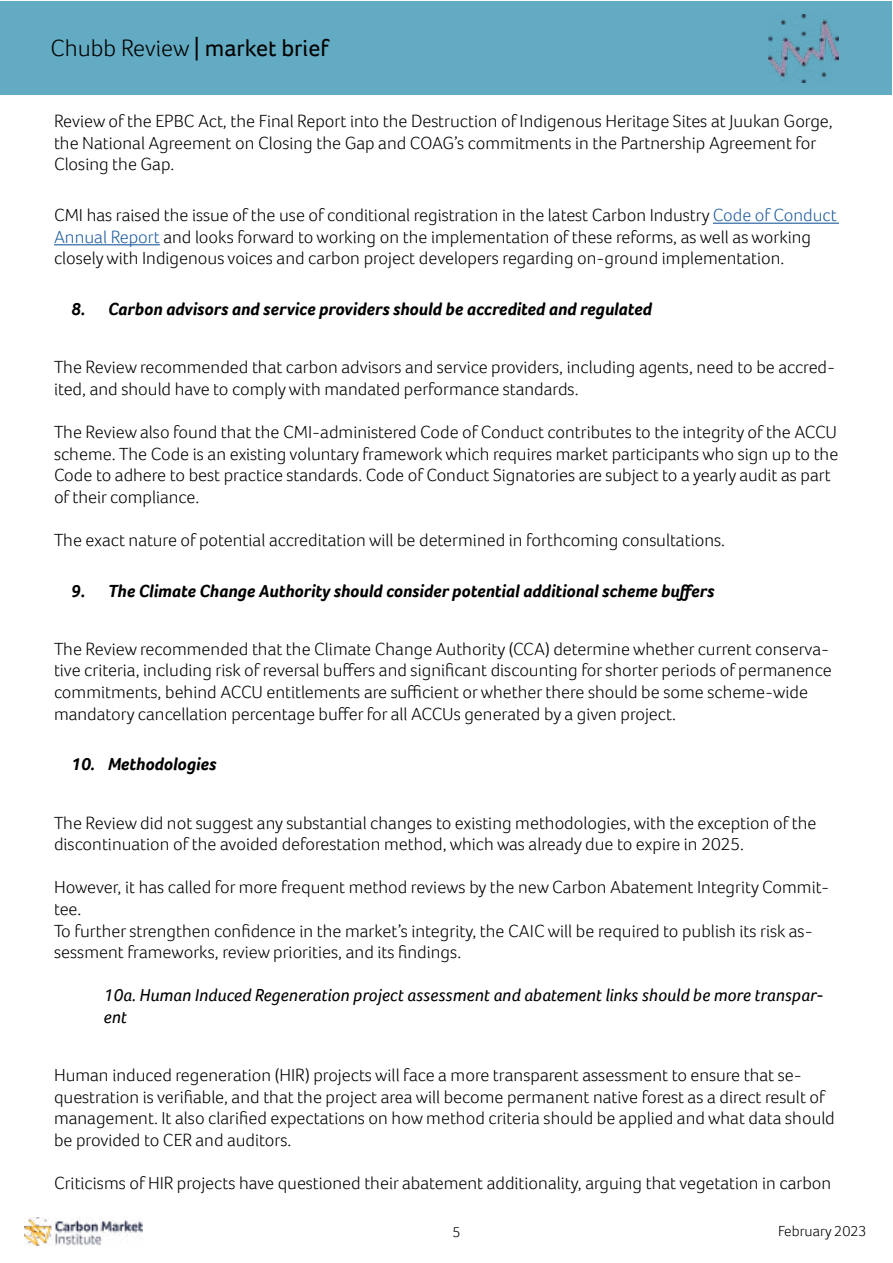
<style>
.page{position:relative;width:893px;height:1263px;background:#fff}
.page>*{position:absolute;margin:0;border:0;box-sizing:border-box;transform-origin:0 0}
.t1{font:24px "Foco";color:#000}
.t2{font:300 18px/21.6px "Foco";color:#000}
.t3{font:italic 700 18px "Foco";color:#000}
.t4{font:italic 18px/21.6px "Foco";color:#000}
.t5{font:300 15px "Foco";color:#000}
.s1{font-weight:300}
.s2{color:#215e9e}
</style>
<div class="page">
<div style="left:1px;top:1px;width:891px;height:93px;background:#62abc2"></div>
<img style="left:769px;top:14px;width:70px;height:68px">
<img style="left:25px;top:1217px;width:117px;height:29px">
<hr style="left:713px;top:223px;width:126px;height:1px;background:#215e9e">
<hr style="left:54px;top:244px;width:106px;height:1px;background:#215e9e">
<h1 class="t1" style="left:50px;top:32px;width:279px"><span class="s1">Chubb Review</span> | market brief</h1>
<p class="t2" style="left:54px;top:110px;width:780px">Review of the EPBC Act, the Final Report into the Destruction of Indigenous Heritage Sites at Juukan Gorge, the National Agreement on Closing the Gap and COAG’s commitments in the Partnership Agreement for<br>Closing the Gap.</p>
<p class="t2" style="left:54px;top:204px;width:784px">CMI has raised the issue of the use of conditional registration in the latest Carbon Industry <span class="s2">Code of Conduct<br>Annual Report</span> and looks forward to working on the implementation of these reforms, as well as working closely with Indigenous voices and carbon project developers regarding on-ground implementation.</p>
<p class="t3" style="left:71px;top:297px;width:582px">8. Carbon advisors and service providers should be accredited and regulated</p>
<p class="t2" style="left:54px;top:356px;width:783px">The Review recommended that carbon advisors and service providers, including agents, need to be accred&shy;ited, and should have to comply with mandated performance standards.</p>
<p class="t2" style="left:54px;top:421px;width:786px">The Review also found that the CMI-administered Code of Conduct contributes to the integrity of the ACCU scheme. The Code is an existing voluntary framework which requires market participants who sign up to the Code to adhere to best practice standards. Code of Conduct Signatories are subject to a yearly audit as part of their compliance.</p>
<p class="t2" style="left:54px;top:529px;width:673px">The exact nature of potential accreditation will be determined in forthcoming consultations.</p>
<p class="t3" style="left:71px;top:579px;width:645px">9. The Climate Change Authority should consider potential additional scheme buffers</p>
<p class="t2" style="left:54px;top:638px;width:779px">The Review recommended that the Climate Change Authority (CCA) determine whether current conserva&shy;tive criteria, including risk of reversal buffers and significant discounting for shorter periods of permanence commitments, behind ACCU entitlements are sufficient or whether there should be some scheme-wide mandatory cancellation percentage buffer for all ACCUs generated by a given project.</p>
<p class="t3" style="left:71px;top:752px;width:147px">10. Methodologies</p>
<p class="t2" style="left:54px;top:811px;width:764px">The Review did not suggest any substantial changes to existing methodologies, with the exception of the discontinuation of the avoided deforestation method, which was already due to expire in 2025.</p>
<p class="t2" style="left:54px;top:876px;width:777px">However, it has called for more frequent method reviews by the new Carbon Abatement Integrity Commit&shy;tee.<br>To further strengthen confidence in the market’s integrity, the CAIC will be required to publish its risk as&shy;sessment frameworks, review priorities, and its findings.</p>
<p class="t4" style="left:104px;top:984px;width:722px">10a. Human Induced Regeneration project assessment and abatement links should be more transpar&shy;ent</p>
<p class="t2" style="left:54px;top:1064px;width:782px">Human induced regeneration (HIR) projects will face a more transparent assessment to ensure that se&shy;questration is verifiable, and that the project area will become permanent native forest as a direct result of management. It also clarified expectations on how method criteria should be applied and what data should be provided to CER and auditors.</p>
<p class="t2" style="left:54px;top:1172px;width:779px">Criticisms of HIR projects have questioned their abatement additionality, arguing that vegetation in carbon</p>
<p class="t5" style="left:452px;top:1222px;width:10px">5</p>
<p class="t5" style="left:778px;top:1221px;width:90px">February 2023</p>
</div>
